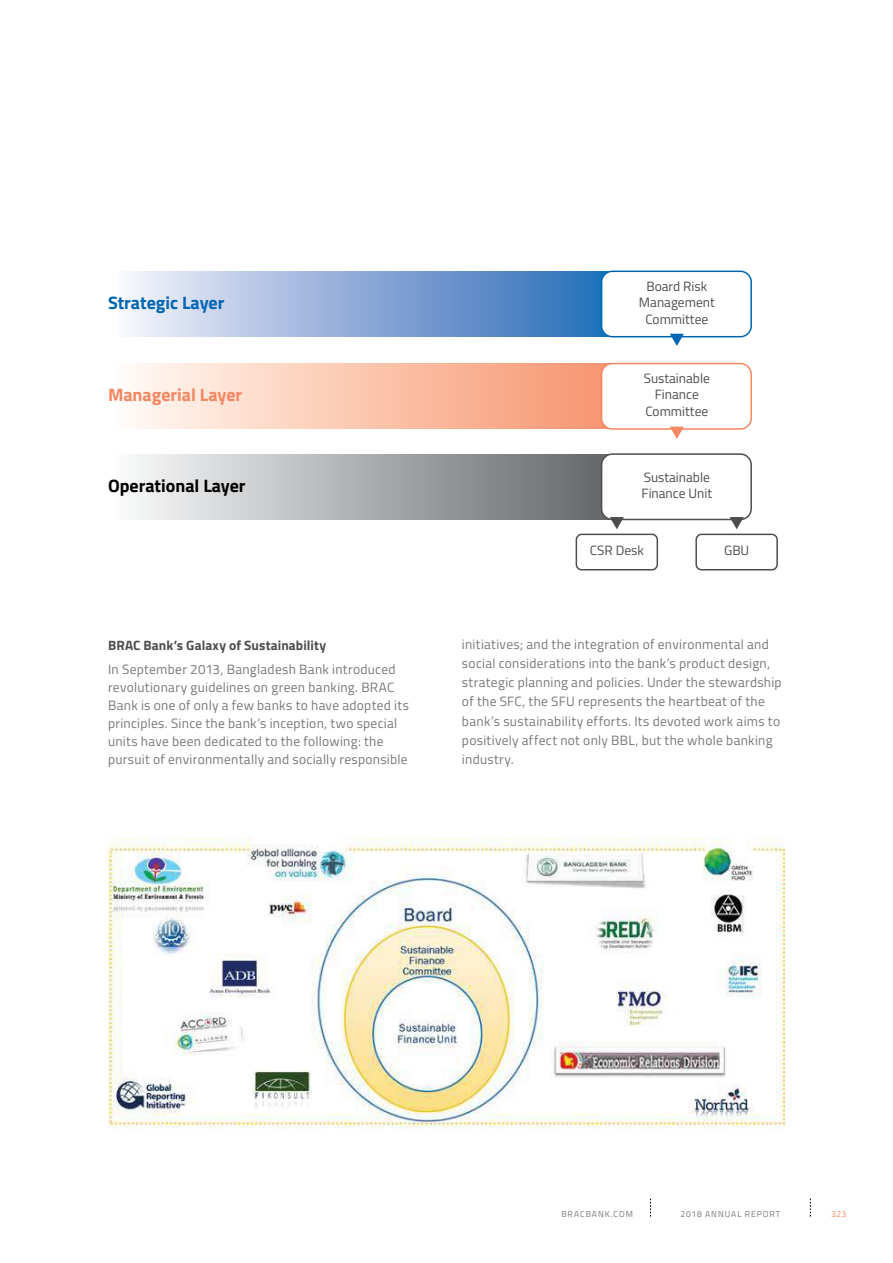
<style>
.page{position:relative;width:893px;height:1263px;background:#fff}
.page>*{position:absolute;margin:0;border:0;box-sizing:border-box;transform-origin:0 0}
.t1{font:700 18px "Titillium";color:#000}
.t2{font:700 18px "Titillium";color:#f58762}
.t3{font:700 18px "Titillium";color:#0066b3}
.t4{font:13.5px/19.2px "Titillium";letter-spacing:.02em;color:#77787b}
.t5{font:13.5px/16.2px "Titillium";color:#4d4d4f;text-align:center}
.t6{font:700 13.5px "Titillium";letter-spacing:.01em;color:#4d4d4f}
.t7{font:8.7px "Titillium";letter-spacing:.11em;color:#77787b}
.t8{font:8.7px "Titillium";color:#f58762}
</style>
<div class="page">
<svg style="left:810px;top:1198px;width:1px;height:18px"></svg>
<svg style="left:650px;top:1198px;width:1px;height:18px"></svg>
<svg style="left:127px;top:271px;width:482px;height:66px;background:#8cacd8"></svg>
<svg style="left:131px;top:364px;width:475px;height:65px;background:#fbc6af"></svg>
<svg style="left:136px;top:454px;width:470px;height:65px;background:#abadaf"></svg>
<div style="left:602px;top:271px;width:149px;height:66px;background:#fff;border-radius:11px"></div>
<div style="left:601px;top:271px;width:151px;height:66px;border:2px solid #0066b3;border-radius:11px"></div>
<div style="left:602px;top:364px;width:149px;height:65px;background:#fff;border-radius:11px"></div>
<div style="left:601px;top:363px;width:151px;height:67px;border:2px solid #f58762;border-radius:11px"></div>
<div style="left:602px;top:454px;width:149px;height:65px;background:#fff;border-radius:11px"></div>
<div style="left:601px;top:453px;width:151px;height:67px;border:2px solid #4d4d4f;border-radius:11px"></div>
<div style="left:695px;top:534px;width:83px;height:36px;border:2px solid #4d4d4f;border-radius:5px"></div>
<div style="left:576px;top:534px;width:82px;height:36px;border:2px solid #4d4d4f;border-radius:5px"></div>
<svg style="left:670px;top:334px;width:14px;height:12px"></svg>
<svg style="left:670px;top:427px;width:14px;height:12px"></svg>
<svg style="left:730px;top:517px;width:14px;height:12px"></svg>
<svg style="left:610px;top:517px;width:14px;height:12px"></svg>
<img style="left:108px;top:838px;width:677px;height:291px">
<h1 class="t3" style="left:108px;top:289px;width:118px">Strategic Layer</h1>
<h1 class="t2" style="left:108px;top:381px;width:136px">Managerial Layer</h1>
<h1 class="t1" style="left:108px;top:472px;width:139px">Operational Layer</h1>
<p class="t6" style="left:108px;top:635px;width:220px">BRAC Bank’s Galaxy of Sustainability</p>
<p class="t4" style="left:108px;top:660px;width:303px;line-height:18px">In September 2013, Bangladesh Bank introduced revolutionary guidelines on green banking. BRAC Bank is one of only a few banks to have adopted its principles. Since the bank’s inception, two special units have been dedicated to the following: the pursuit of environmentally and socially responsible</p>
<p class="t5" style="left:639px;top:278px;width:77px">Board Risk<br>Management<br>Committee</p>
<p class="t5" style="left:644px;top:370px;width:68px">Sustainable<br>Finance<br>Committee</p>
<p class="t5" style="left:642px;top:468px;width:72px;text-align:left">Sustainable<br>Finance Unit</p>
<p class="t5" style="left:590px;top:542px;width:56px">CSR Desk</p>
<p class="t5" style="left:724px;top:542px;width:27px">GBU</p>
<p class="t4" style="left:462px;top:633px;width:321px">initiatives; and the integration of environmental and social considerations into the bank’s product design, strategic planning and policies. Under the stewardship of the SFC, the SFU represents the heartbeat of the bank’s sustainability efforts. Its devoted work aims to positively affect not only BBL, but the whole banking industry.</p>
<p class="t7" style="left:561px;top:1207px;width:73px">BRACBANK.COM</p>
<p class="t7" style="left:680px;top:1207px;width:101px">2018 ANNUAL REPORT</p>
<p class="t8" style="left:831px;top:1207px;width:17px">323</p>
</div>
